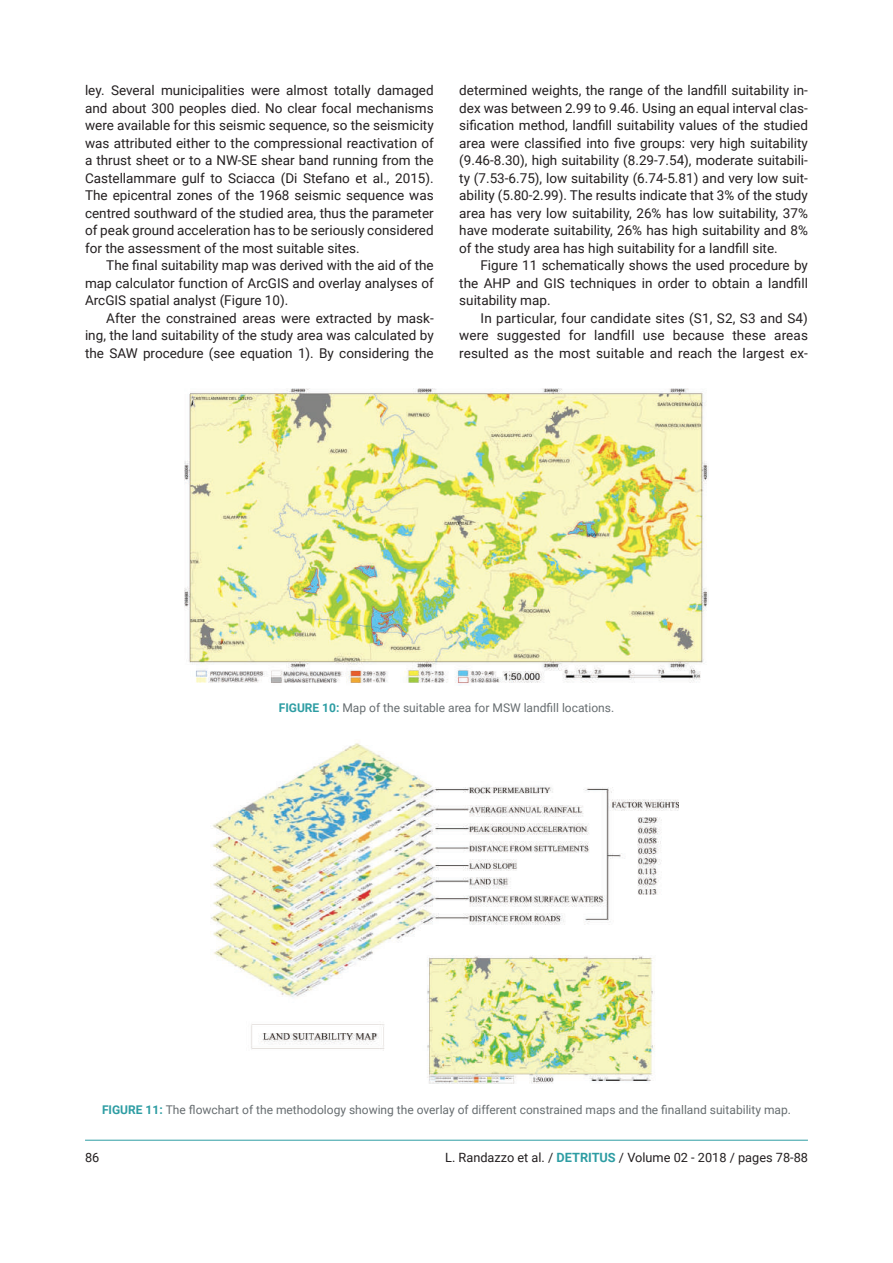
<style>
.page{position:relative;width:893px;height:1263px;background:#fff}
.page>*{position:absolute;margin:0;border:0;box-sizing:border-box;transform-origin:0 0}
.t1{font:13.5px/17.5px "Roboto";color:#231f20;text-align:justify}
.t2{font:12.75px "Roboto";color:#231f20}
.t3{font:12px "Roboto";color:#676d70}
.s1{font-weight:700;color:#2d9da3}
</style>
<div class="page">
<hr style="left:85px;top:1140px;width:723px;height:1px;background:#2d9da3">
<img style="left:184px;top:388px;width:524px;height:297px">
<img style="left:211px;top:743px;width:467px;height:341px">
<p class="t1" style="left:85px;top:81px;width:350px">ley. Several municipalities were almost totally damaged and about 300 peoples died. No clear focal mechanisms were available for this seismic sequence, so the seismicity was attributed either to the compressional reactivation of a thrust sheet or to a NW-SE shear band running from the Castellammare gulf to Sciacca (Di Stefano et al., 2015).<br>The epicentral zones of the 1968 seismic sequence was centred southward of the studied area, thus the parameter of peak ground acceleration has to be seriously considered for the assessment of the most suitable sites.</p>
<p class="t1" style="left:85px;top:256px;width:350px;text-indent:21px">The final suitability map was derived with the aid of the map calculator function of ArcGIS and overlay analyses of ArcGIS spatial analyst (Figure 10).</p>
<p class="t1" style="left:85px;top:309px;width:350px;text-indent:21px">After the constrained areas were extracted by mask&shy;ing, the land suitability of the study area was calculated by the SAW procedure (see equation 1). By considering the</p>
<p class="t1" style="left:459px;top:81px;width:350px">determined weights, the range of the landfill suitability in&shy;dex was between 2.99 to 9.46. Using an equal interval clas&shy;sification method, landfill suitability values of the studied area were classified into five groups: very high suitability (9.46-8.30), high suitability (8.29-7.54), moderate suitabili&shy;ty (7.53-6.75), low suitability (6.74-5.81) and very low suit&shy;ability (5.80-2.99). The results indicate that 3% of the study area has very low suitability, 26% has low suitability, 37% have moderate suitability, 26% has high suitability and 8% of the study area has high suitability for a landfill site.</p>
<p class="t1" style="left:459px;top:256px;width:350px;text-indent:21px">Figure 11 schematically shows the used procedure by the AHP and GIS techniques in order to obtain a landfill suitability map.</p>
<p class="t1" style="left:459px;top:309px;width:350px;text-indent:21px">In particular, four candidate sites (S1, S2, S3 and S4) were suggested for landfill use because these areas resulted as the most suitable and reach the largest ex-</p>
<p class="t3" style="left:279px;top:700px;width:337px"><span class="s1">FIGURE 10:</span> Map of the suitable area for MSW landfill locations.</p>
<p class="t3" style="left:102px;top:1101px;width:690px"><span class="s1">FIGURE 11:</span> The flowchart of the methodology showing the overlay of different constrained maps and the finalland suitability map.</p>
<p class="t2" style="left:85px;top:1148px;width:16px">86</p>
<p class="t2" style="left:445px;top:1148px;width:364px">L. Randazzo et al. / <span class="s1">DETRITUS</span> / Volume 02 - 2018 / pages 78-88</p>
</div>
